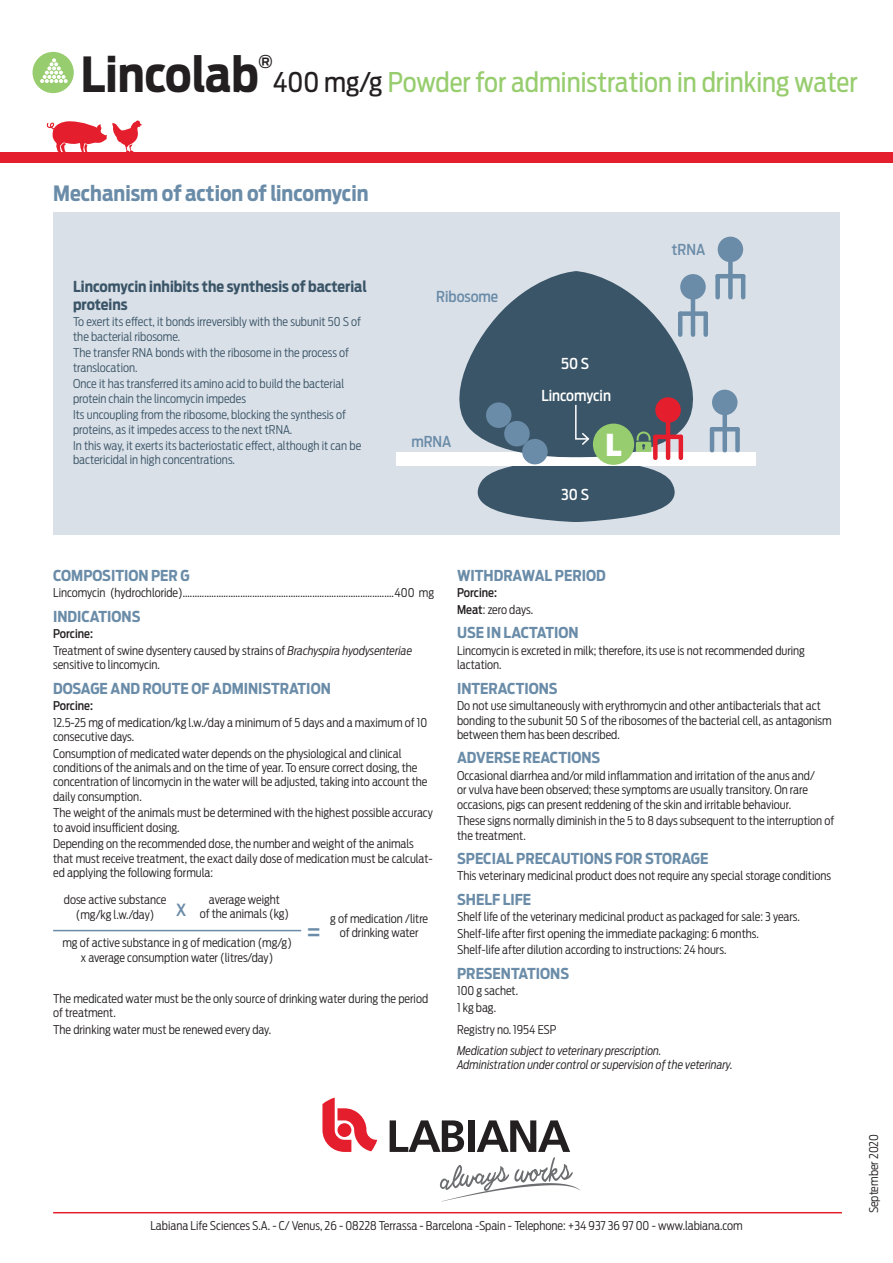
<style>
.page{position:relative;width:893px;height:1263px;background:#fff}
.page>*{position:absolute;margin:0;border:0;box-sizing:border-box;transform-origin:0 0}
.t1{font:700 48px "Antenna Cond";color:#231f20}
.t2{font:900 30px "Antenna Cond";color:#fff}
.texto_ficha{font:28.2px "Antenna Cond";color:#6a8ca8}
.t3{font:27px "Antenna Cond";color:#97cd6e}
.texto_ficha-2{font:22.2px "Antenna Cond";color:#6a8ca8}
.portada_titular{font:700 21px "Antenna Cond";color:#6a8ca8}
.t4{font:700 17.55px "Antenna";color:#231f20}
.titularcillos_ficha{font:700 15px "Antenna Cond";color:#6a8ca8}
.texto_ficha-3{font:700 15px/18px "Antenna Cond";color:#3a5567}
.portada_titular-2{font:500 15px "Antenna Cond";color:#6a8ca8}
.portada_titular-3{font:500 15px "Antenna Cond";color:#fff}
.texto_ficha-4{font:300 12px/14.4px "Antenna Cond";color:#231f20}
.texto_ficha-5{font:300 12px/14.4px "Antenna Cond";color:#3a5567}
.texto_ficha-6{font:italic 300 12px/14.4px "Antenna Cond";color:#231f20}
.apartado_2{font:500 12px "Antenna Cond";color:#231f20}
.s1{color:#231f20}
.s2{font-style:italic}
.s3{font-weight:500}
</style>
<div class="page">
<div style="left:0;top:152px;width:893px;height:11px;background:#e41e2c"></div>
<div style="left:33px;top:52px;width:41px;height:41px;background:#97cd6e;border-radius:50%"></div>
<svg style="left:40px;top:58px;width:28px;height:25px"></svg>
<svg style="left:47px;top:121px;width:95px;height:31px"></svg>
<hr style="left:53px;top:1212px;width:789px;height:1px;background:#e41e2c">
<div style="left:53px;top:213px;width:787px;height:322px;background:#dae0e8"></div>
<svg style="left:477px;top:466px;width:198px;height:56px"></svg>
<div style="left:396px;top:452px;width:360px;height:14px;background:#fff"></div>
<svg style="left:459px;top:271px;width:252px;height:189px;fill:#3a5567"></svg>
<div style="left:722px;top:408px;width:5px;height:42px;background:#6a8ca8"></div>
<div style="left:735px;top:429px;width:5px;height:21px;background:#6a8ca8"></div>
<hr style="left:710px;top:429px;width:4px;height:21px;background:#6a8ca8">
<hr style="left:712px;top:427px;width:25px;height:4px;background:#6a8ca8">
<div style="left:712px;top:390px;width:25px;height:25px;background:#6a8ca8;border-radius:50%"></div>
<hr style="left:666px;top:416px;width:4px;height:42px;background:#e41e2c">
<hr style="left:679px;top:437px;width:4px;height:21px;background:#e41e2c">
<div style="left:653px;top:437px;width:5px;height:21px;background:#e41e2c"></div>
<hr style="left:655px;top:435px;width:26px;height:4px;background:#e41e2c">
<div style="left:655px;top:397px;width:26px;height:26px;background:#e41e2c;border-radius:50%"></div>
<div style="left:522px;top:439px;width:26px;height:25px;background:#6a8ca8;border-radius:50%"></div>
<div style="left:504px;top:421px;width:26px;height:25px;background:#6a8ca8;border-radius:50%"></div>
<div style="left:486px;top:402px;width:25px;height:26px;background:#6a8ca8;border-radius:50%"></div>
<hr style="left:691px;top:293px;width:4px;height:42px;background:#6a8ca8">
<div style="left:703px;top:314px;width:5px;height:21px;background:#6a8ca8"></div>
<hr style="left:678px;top:314px;width:4px;height:21px;background:#6a8ca8">
<div style="left:680px;top:311px;width:26px;height:5px;background:#6a8ca8"></div>
<div style="left:680px;top:274px;width:26px;height:26px;background:#6a8ca8;border-radius:50%"></div>
<div style="left:728px;top:255px;width:5px;height:42px;background:#6a8ca8"></div>
<hr style="left:741px;top:276px;width:4px;height:21px;background:#6a8ca8">
<div style="left:715px;top:276px;width:5px;height:21px;background:#6a8ca8"></div>
<hr style="left:718px;top:274px;width:25px;height:4px;background:#6a8ca8">
<div style="left:718px;top:237px;width:25px;height:25px;background:#6a8ca8;border-radius:50%"></div>
<svg style="left:574px;top:403px;width:16px;height:44px"></svg>
<svg style="left:636px;top:431px;width:15px;height:21px"></svg>
<div style="left:593px;top:424px;width:41px;height:41px;background:#97cd6e;border-radius:50%"></div>
<hr style="left:53px;top:930px;width:248px;height:1px;background:#6a8ca8">
<svg style="left:322px;top:1097px;width:55px;height:55px"></svg>
<svg style="left:390px;top:1120px;width:190px;height:81px"></svg>
<p class="t1" style="left:81px;top:45px;width:179px">Lincolab</p>
<p class="t4" style="left:259px;top:51px;width:16px">®</p>
<p class="t3" style="left:273px;top:66px;width:586px"><span class="s1">400 mg/g</span> Powder for administration in drinking water</p>
<p class="portada_titular" style="left:53px;top:181px;width:317px">Mechanism of action of lincomycin</p>
<p class="texto_ficha-3" style="left:73px;top:277px;width:295px">Lincomycin inhibits the synthesis of bacterial proteins</p>
<p class="texto_ficha-5" style="left:73px;top:315px;width:289px">To exert its effect, it bonds irreversibly with the subunit 50 S of the bacterial ribosome.</p>
<p class="texto_ficha-5" style="left:73px;top:346px;width:277px">The transfer RNA bonds with the ribosome in the process of translocation.</p>
<p class="texto_ficha-5" style="left:73px;top:377px;width:273px">Once it has transferred its amino acid to build the bacterial protein chain the lincomycin impedes</p>
<p class="texto_ficha-5" style="left:73px;top:408px;width:274px">Its uncoupling from the ribosome, blocking the synthesis of proteins, as it impedes access to the next tRNA.</p>
<p class="texto_ficha-5" style="left:73px;top:438px;width:290px">In this way, it exerts its bacteriostatic effect, although it can be bactericidal in high concentrations.</p>
<p class="portada_titular-2" style="left:436px;top:287px;width:64px">Ribosome</p>
<p class="portada_titular-2" style="left:411px;top:432px;width:42px">mRNA</p>
<p class="portada_titular-3" style="left:561px;top:355px;width:29px">50 S</p>
<p class="portada_titular-3" style="left:541px;top:387px;width:71px">Lincomycin</p>
<p class="portada_titular-3" style="left:561px;top:485px;width:29px">30 S</p>
<p class="t2" style="left:605px;top:427px;width:18px">L</p>
<p class="portada_titular-2" style="left:672px;top:240px;width:35px">tRNA</p>
<p class="titularcillos_ficha" style="left:53px;top:566px;width:138px">COMPOSITION PER G</p>
<p class="texto_ficha-4" style="left:53px;top:586px;width:383px">Lincomycin (hydrochloride)........................................................................................400 mg</p>
<p class="titularcillos_ficha" style="left:53px;top:607px;width:89px">INDICATIONS</p>
<p class="apartado_2" style="left:53px;top:627px;width:41px">Porcine:</p>
<p class="texto_ficha-4" style="left:53px;top:643px;width:360px">Treatment of swine dysentery caused by strains of <span class="s2">Brachyspira hyodysenteriae </span>sensitive to lincomycin.</p>
<p class="titularcillos_ficha" style="left:53px;top:679px;width:279px">DOSAGE AND ROUTE OF ADMINISTRATION</p>
<p class="apartado_2" style="left:53px;top:698px;width:41px">Porcine:</p>
<p class="texto_ficha-4" style="left:53px;top:715px;width:376px">12.5-25 mg of medication/kg l.w./day a minimum of 5 days and a maximum of 10 consecutive days.</p>
<p class="texto_ficha-4" style="left:53px;top:746px;width:376px">Consumption of medicated water depends on the physiological and clinical conditions of the animals and on the time of year. To ensure correct dosing, the concentration of lincomycin in the water will be adjusted, taking into account the daily consumption.</p>
<p class="texto_ficha-4" style="left:53px;top:806px;width:381px">The weight of the animals must be determined with the highest possible accuracy to avoid insufficient dosing.</p>
<p class="texto_ficha-4" style="left:53px;top:837px;width:381px">Depending on the recommended dose, the number and weight of the animals that must receive treatment, the exact daily dose of medication must be calculat&shy;ed applying the following formula:</p>
<p class="texto_ficha-4" style="left:200px;top:892px;width:91px;text-align:center">average weight<br>of the animals (kg)</p>
<p class="texto_ficha-4" style="left:64px;top:893px;width:104px;text-align:center">dose active substance (mg/kg l.w./day)</p>
<p class="texto_ficha-4" style="left:62px;top:936px;width:231px;text-align:center">mg of active substance in g of medication (mg/g) x average consumption water (litres/day)</p>
<p class="texto_ficha-2" style="left:176px;top:894px;width:12px">x</p>
<p class="texto_ficha" style="left:306px;top:914px;width:18px">=</p>
<p class="texto_ficha-4" style="left:330px;top:911px;width:100px;text-align:center">g of medication /litre of drinking water</p>
<p class="texto_ficha-4" style="left:53px;top:991px;width:376px">The medicated water must be the only source of drinking water during the period of treatment.</p>
<p class="texto_ficha-4" style="left:53px;top:1022px;width:220px">The drinking water must be renewed every day.</p>
<p class="titularcillos_ficha" style="left:457px;top:566px;width:150px">WITHDRAWAL PERIOD</p>
<p class="apartado_2" style="left:457px;top:586px;width:41px">Porcine:</p>
<p class="texto_ficha-4" style="left:457px;top:602px;width:78px"><span class="s3">Meat</span>: zero days.</p>
<p class="titularcillos_ficha" style="left:457px;top:624px;width:123px">USE IN LACTATION</p>
<p class="texto_ficha-4" style="left:457px;top:643px;width:349px">Lincomycin is excreted in milk; therefore, its use is not recommended during lactation.</p>
<p class="titularcillos_ficha" style="left:457px;top:679px;width:102px">INTERACTIONS</p>
<p class="texto_ficha-4" style="left:457px;top:698px;width:376px">Do not use simultaneously with erythromycin and other antibacterials that act bonding to the subunit 50 S of the ribosomes of the bacterial cell, as antagonism between them has been described.</p>
<p class="titularcillos_ficha" style="left:457px;top:749px;width:145px">ADVERSE REACTIONS</p>
<p class="texto_ficha-4" style="left:457px;top:768px;width:359px">Occasional diarrhea and/or mild inflammation and irritation of the anus and/ or vulva have been observed; these symptoms are usually transitory. On rare occasions, pigs can present reddening of the skin and irritable behaviour.</p>
<p class="texto_ficha-4" style="left:457px;top:814px;width:379px">These signs normally diminish in the 5 to 8 days subsequent to the interruption of the treatment.</p>
<p class="titularcillos_ficha" style="left:457px;top:849px;width:253px">SPECIAL PRECAUTIONS FOR STORAGE</p>
<p class="texto_ficha-4" style="left:457px;top:869px;width:376px">This veterinary medicinal product does not require any special storage conditions</p>
<p class="titularcillos_ficha" style="left:457px;top:890px;width:76px">SHELF LIFE</p>
<p class="texto_ficha-4" style="left:457px;top:910px;width:344px">Shelf life of the veterinary medicinal product as packaged for sale: 3 years.</p>
<p class="texto_ficha-4" style="left:457px;top:926px;width:303px">Shelf-life after first opening the immediate packaging: 6 months.</p>
<p class="texto_ficha-4" style="left:457px;top:943px;width:271px">Shelf-life after dilution according to instructions: 24 hours.</p>
<p class="titularcillos_ficha" style="left:457px;top:964px;width:113px">PRESENTATIONS</p>
<p class="texto_ficha-4" style="left:457px;top:984px;width:63px">100 g sachet.</p>
<p class="texto_ficha-4" style="left:457px;top:1000px;width:40px">1 kg bag.</p>
<p class="texto_ficha-4" style="left:457px;top:1023px;width:101px">Registry no. 1954 ESP</p>
<p class="texto_ficha-6" style="left:457px;top:1043px;width:277px">Medication subject to veterinary prescription.<br>Administration under control or supervision of the veterinary.</p>
<p class="texto_ficha-4" style="left:150px;top:1218px;width:594px">Labiana Life Sciences S.A. - C/ Venus, 26 - 08228 Terrassa - Barcelona -Spain - Telephone: +34 937 36 97 00 - www.labiana.com</p>
<p class="texto_ficha-4" style="left:867px;top:1213px;width:81px;rotate:-90deg">September 2020</p>
</div>
